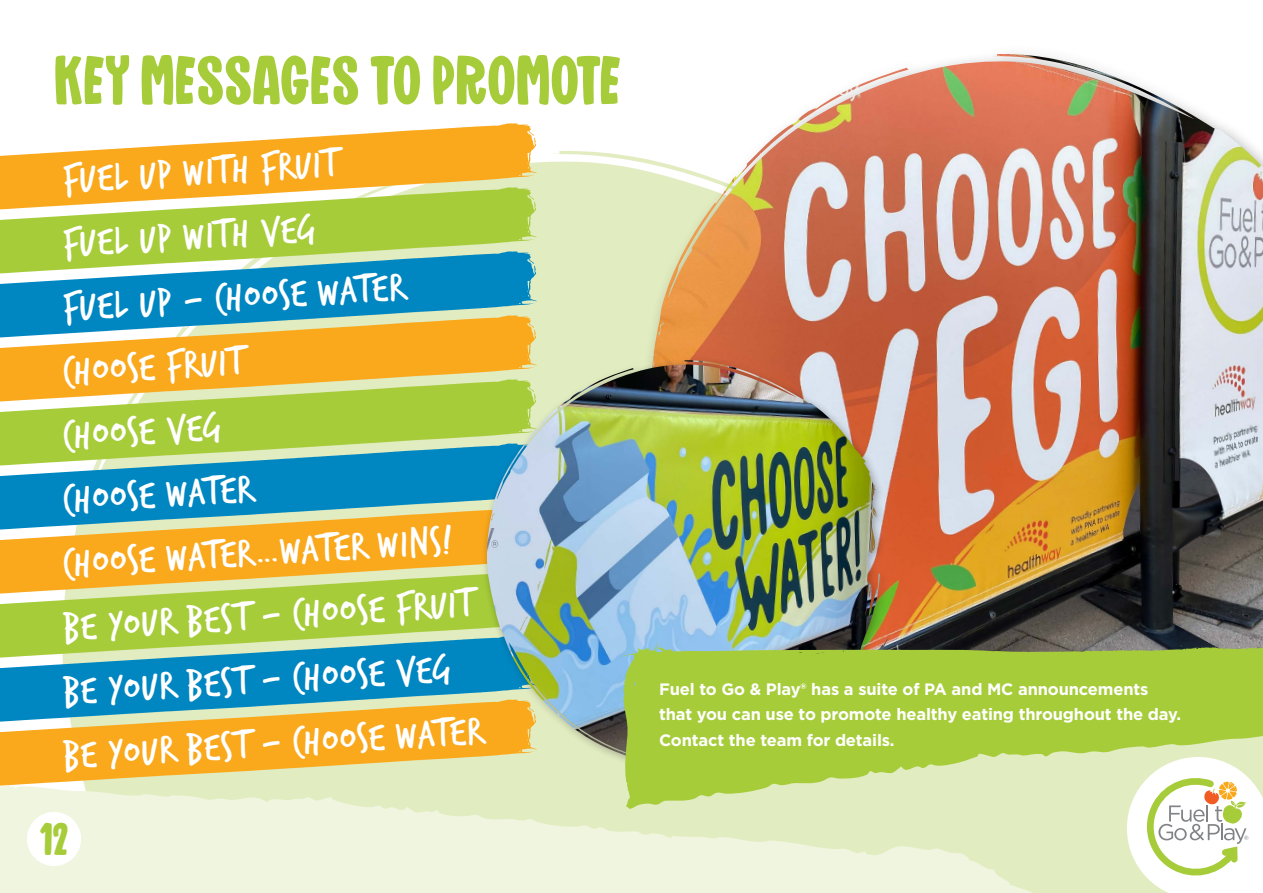
<style>
.page{position:relative;width:1263px;height:893px;background:#fff}
.page>*{position:absolute;margin:0;border:0;box-sizing:border-box;transform-origin:0 0}
.t1{font:69.75px "Mighty Mountain";color:#a6cc3a}
.t2{font:45.15px "Mighty Mountain";color:#a6cc3a}
.t3{font:42px/63.6px "Trash Hand";color:#fff}
.t4{font:700 16.5px/25.5px "Gotham";letter-spacing:-.01em;color:#fff}
</style>
<div class="page">
<div style="left:537px;top:151px;width:104px;height:204px;background:#e2ecc1"></div>
<img style="left:648px;top:54px;width:615px;height:584px">
<svg style="left:0;top:123px;width:537px;height:64px;fill:#faa81c"></svg>
<svg style="left:0;top:187px;width:537px;height:64px;background:#bdcf55"></svg>
<svg style="left:0;top:251px;width:537px;height:64px;background:#3da2b6"></svg>
<svg style="left:0;top:315px;width:537px;height:64px;background:#d8af4f"></svg>
<svg style="left:0;top:379px;width:481px;height:64px;background:#bccd4e"></svg>
<svg style="left:0;top:443px;width:481px;height:64px;background:#3ca1b1"></svg>
<svg style="left:0;top:507px;width:481px;height:64px;background:#d4ae4e"></svg>
<div style="left:0;top:664px;width:481px;height:35px;background:#0087c2"></div>
<svg style="left:0;top:571px;width:481px;height:93px;background:#a7c765"></svg>
<svg style="left:0;top:699px;width:481px;height:74px;background:#beaf66"></svg>
<div style="left:481px;top:355px;width:416px;height:421px;background:#000;opacity:.3"></div>
<img style="left:485px;top:360px;width:403px;height:351px">
<svg style="left:596px;top:638px;width:667px;height:73px;background:#9abc4c"></svg>
<svg style="left:218px;top:711px;width:1045px;height:182px;background:#c6c754"></svg>
<svg style="left:0;top:773px;width:1110px;height:120px;background:#e7efca"></svg>
<svg style="left:1127px;top:757px;width:136px;height:136px"></svg>
<div style="left:27px;top:812px;width:54px;height:54px;background:#fff;border-radius:50%"></div>
<h1 class="t1" style="left:54px;top:32px;width:569px">KEY MESSAGES TO PROMOTE</h1>
<p class="t3" style="left:61px;top:151px;width:276px;rotate:-4deg">FUEL UP WITH FRUIT</p>
<p class="t3" style="left:61px;top:215px;width:254px;rotate:-4deg">FUEL UP WITH VEG</p>
<p class="t3" style="left:62px;top:279px;width:343px;rotate:-4deg">FUEL UP – CHOOSE WATER</p>
<p class="t3" style="left:61px;top:343px;width:181px;rotate:-4deg">CHOOSE FRUIT</p>
<p class="t3" style="left:61px;top:406px;width:159px;rotate:-4deg">CHOOSE VEG</p>
<p class="t3" style="left:61px;top:471px;width:191px;rotate:-4deg">CHOOSE WATER</p>
<p class="t3" style="left:62px;top:536px;width:391px;rotate:-4deg">CHOOSE WATER…WATER WINS!</p>
<p class="t3" style="left:57px;top:600px;width:416px;rotate:-4deg">BE YOUR BEST – CHOOSE FRUIT<br>BE YOUR BEST – CHOOSE VEG</p>
<p class="t3" style="left:62px;top:728px;width:421px;rotate:-4deg">BE YOUR BEST – CHOOSE WATER</p>
<p class="t2" style="left:39px;top:808px;width:31px">12</p>
<p class="t4" style="left:659px;top:676px;width:524px">Fuel to Go &amp; Play® has a suite of PA and MC announcements that you can use to promote healthy eating throughout the day.<br>Contact the team for details.</p>
</div>
